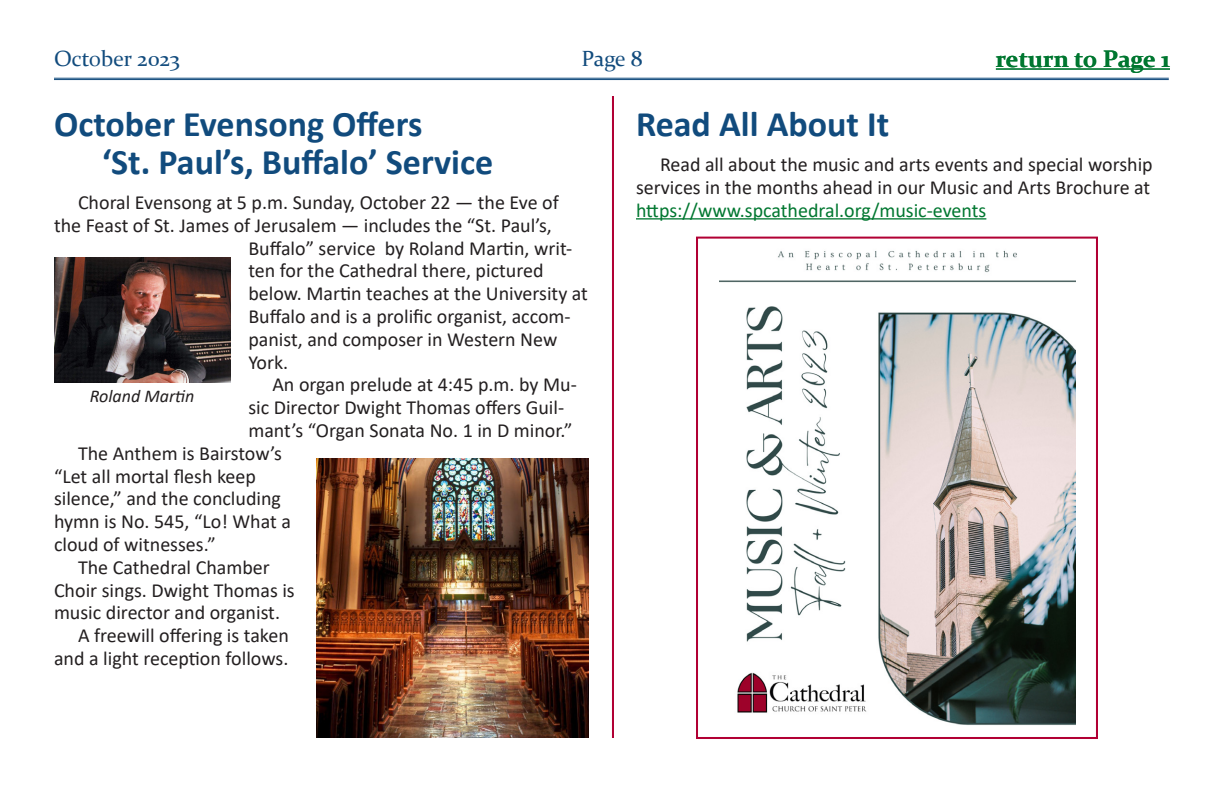
<style>
.page{position:relative;width:1224px;height:792px;background:#fff}
.page>*{position:absolute;margin:0;border:0;box-sizing:border-box;transform-origin:0 0}
._2ndary_Head{font:700 36px/38px "Calibri";color:#114b7d}
.t1{font:700 24px "Constantia";color:#007730}
.t2{font:22px "Constantia";color:#114b7d}
.t3{font:20px/22.8px "Calibri";color:#231f20}
.Captions_-_centered{font:italic 18px "Calibri";color:#231f20}
.s1{color:#007730}
</style>
<div class="page">
<hr style="left:54px;top:78px;width:1115px;height:1px;background:#114b7d">
<hr style="left:54px;top:79px;width:1115px;height:1px;background:#114b7d">
<hr style="left:612px;top:96px;width:2px;height:642px;background:#b10034">
<hr style="left:996px;top:68px;width:174px;height:2px;background:#007730">
<img style="left:54px;top:258px;width:176px;height:125px">
<img style="left:316px;top:458px;width:272px;height:280px">
<hr style="left:636px;top:218px;width:350px;height:2px;background:#007730">
<img style="left:719px;top:250px;width:357px;height:475px">
<div style="left:696px;top:237px;width:402px;height:502px;border:2px solid #b10034"></div>
<p class="t2" style="left:54px;top:43px;width:127px">October 2023</p>
<p class="t2" style="left:581px;top:43px;width:63px">Page 8</p>
<p class="t1" style="left:996px;top:43px;width:176px">return to Page 1</p>
<p class="_2ndary_Head" style="left:102px;top:105px;width:393px;text-indent:-48px">October Evensong Offers<br>‘St. Paul’s, Buffalo’ Service</p>
<p class="t3" style="left:78px;top:190px;width:482px">Choral Evensong at 5 p.m. Sunday, October 22 — the Eve of</p>
<p class="t3" style="left:54px;top:213px;width:499px">the Feast of St. James of Jerusalem — includes the “St. Paul’s,</p>
<p class="t3" style="left:248px;top:236px;width:325px">Buffalo” service by Roland Martin, writ-</p>
<p class="t3" style="left:248px;top:259px;width:297px">ten for the Cathedral there, pictured</p>
<p class="t3" style="left:248px;top:282px;width:341px">below. Martin teaches at the University at</p>
<p class="t3" style="left:248px;top:304px;width:324px">Buffalo and is a prolific organist, accom-</p>
<p class="t3" style="left:248px;top:327px;width:310px">panist, and composer in Western New</p>
<p class="t3" style="left:248px;top:350px;width:41px">York.</p>
<p class="t3" style="left:248px;top:373px;width:330px;text-indent:24px">An organ prelude at 4:45 p.m. by Mu&shy;sic Director Dwight Thomas offers Guil&shy;mant’s “Organ Sonata No. 1 in D minor.”</p>
<p class="t3" style="left:54px;top:441px;width:238px;text-indent:24px">The Anthem is Bairstow’s “Let all mortal flesh keep silence,” and the concluding hymn is No. 545, “Lo! What a cloud of witnesses.”</p>
<p class="t3" style="left:54px;top:555px;width:242px;text-indent:24px">The Cathedral Chamber<br>Choir sings. Dwight Thomas is music director and organist.</p>
<p class="t3" style="left:54px;top:624px;width:236px;text-align:right">A freewill offering is taken and a light reception follows.</p>
<p class="_2ndary_Head" style="left:636px;top:105px;width:255px">Read All About It</p>
<p class="t3" style="left:636px;top:152px;width:518px;text-indent:24px">Read all about the music and arts events and special worship services in the months ahead in our Music and Arts Brochure at <span class="s1">https://www.spcathedral.org/music-events</span></p>
<p class="Captions_-_centered" style="left:90px;top:384px;width:106px">Roland Martin</p>
</div>
